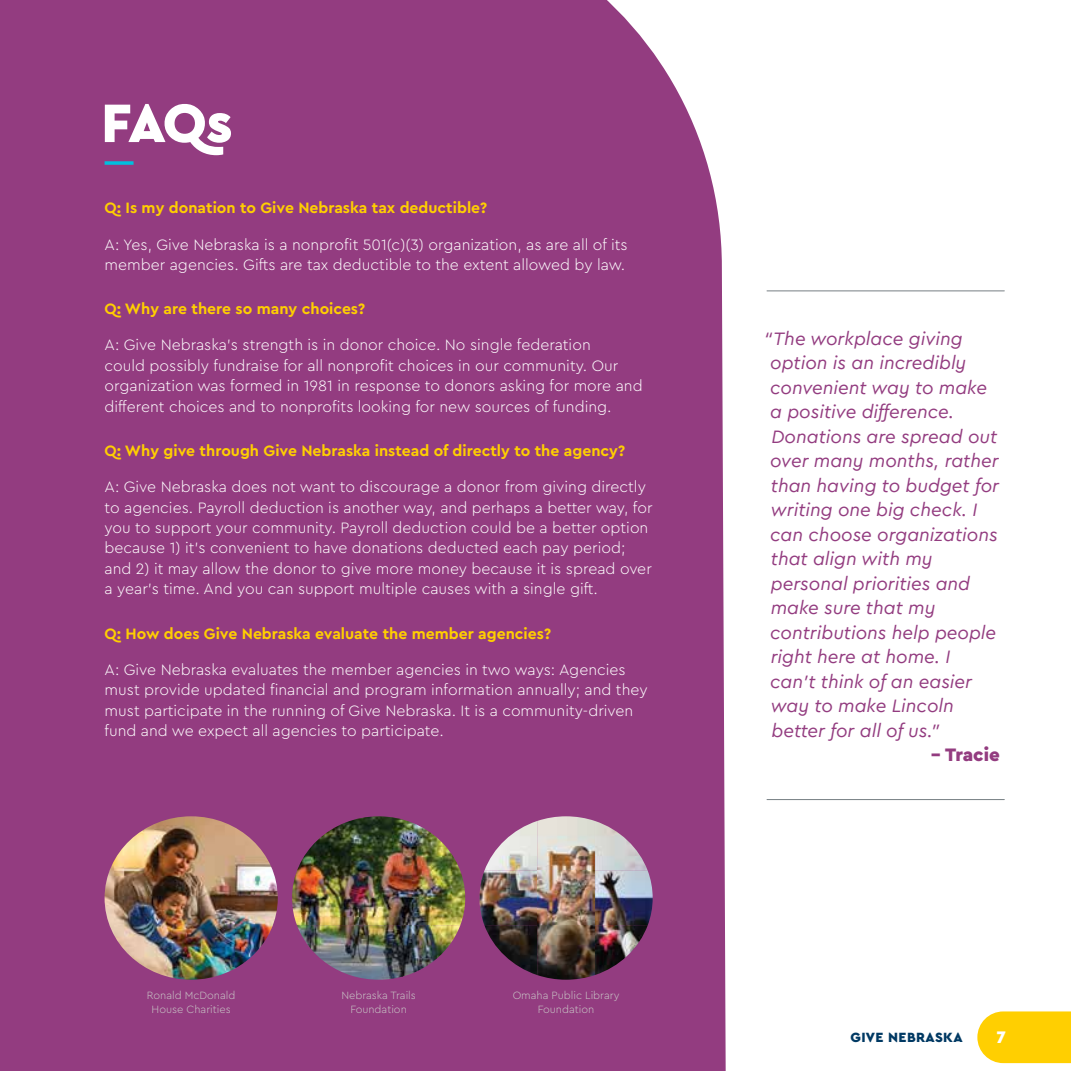
<style>
.page{position:relative;width:1071px;height:1071px;background:#fff}
.page>*{position:absolute;margin:0;border:0;box-sizing:border-box;transform-origin:0 0}
.t1{font:900 56.7px "Cera Pro";color:#fff}
.t2{font:italic 18.9px/24.5px "Cera Pro";color:#933c80}
.t3{font:900 18.9px "Cera Pro";color:#933c80}
.t4{font:900 17.5px "Cera Pro";color:#fff}
.t5{font:300 15.75px/20.5px "Cera Pro";color:#fff}
.t6{font:700 15.75px "Cera Pro";color:#ffcf01}
.t7{font:900 14px "Cera Pro";letter-spacing:.025em;color:#003963}
.t8{font:300 11.03px/13.3px "Cera Pro";color:#c9c7c7;text-align:center}
</style>
<div class="page">
<div style="left:1px;top:0;width:725px;height:1071px;background:#933c80"></div>
<hr style="left:767px;top:291px;width:237px;height:1px;background:#767e83">
<hr style="left:767px;top:799px;width:237px;height:1px;background:#767e83">
<svg style="left:105px;top:161px;width:29px;height:4px"></svg>
<img style="left:484px;top:821px;width:53px;height:50px">
<img style="left:537px;top:816px;width:58px;height:55px">
<img style="left:595px;top:821px;width:53px;height:50px">
<img style="left:479px;top:871px;width:174px;height:54px">
<img style="left:484px;top:925px;width:53px;height:50px">
<img style="left:537px;top:925px;width:58px;height:55px">
<img style="left:595px;top:925px;width:53px;height:50px">
<img style="left:292px;top:816px;width:173px;height:110px">
<img style="left:297px;top:925px;width:163px;height:55px">
<img style="left:105px;top:816px;width:173px;height:164px">
<svg style="left:977px;top:1011px;width:94px;height:52px;background:#ffd213"></svg>
<svg style="left:0;top:0;width:1px;height:1071px"></svg>
<h1 class="t1" style="left:101px;top:85px;width:133px">FAQs</h1>
<p class="t6" style="left:105px;top:198px;width:384px">Q: Is my donation to Give Nebraska tax deductible?</p>
<p class="t5" style="left:105px;top:233px;width:525px">A: Yes, Give Nebraska is a nonprofit 501(c)(3) organization, as are all of its member agencies. Gifts are tax deductible to the extent allowed by law.</p>
<p class="t6" style="left:105px;top:298px;width:262px">Q: Why are there so many choices?</p>
<p class="t5" style="left:105px;top:334px;width:540px">A: Give Nebraska’s strength is in donor choice. No single federation<br>could possibly fundraise for all nonprofit choices in our community. Our organization was formed in 1981 in response to donors asking for more and different choices and to nonprofits looking for new sources of funding.</p>
<p class="t6" style="left:105px;top:440px;width:522px">Q: Why give through Give Nebraska instead of directly to the agency?</p>
<p class="t5" style="left:105px;top:476px;width:550px">A: Give Nebraska does not want to discourage a donor from giving directly to agencies. Payroll deduction is another way, and perhaps a better way, for you to support your community. Payroll deduction could be a better option because 1) it’s convenient to have donations deducted each pay period; and 2) it may allow the donor to give more money because it is spread over a year’s time. And you can support multiple causes with a single gift.</p>
<p class="t6" style="left:105px;top:623px;width:448px">Q: How does Give Nebraska evaluate the member agencies?</p>
<p class="t5" style="left:105px;top:659px;width:545px">A: Give Nebraska evaluates the member agencies in two ways: Agencies must provide updated financial and program information annually; and they must participate in the running of Give Nebraska. It is a community-driven fund and we expect all agencies to participate.</p>
<p class="t8" style="left:147px;top:989px;width:90px">Ronald McDonald<br>House Charities</p>
<p class="t8" style="left:341px;top:989px;width:76px">Nebraska Trails<br>Foundation</p>
<p class="t8" style="left:513px;top:989px;width:108px">Omaha Public Library<br>Foundation</p>
<p class="t2" style="left:770px;top:325px;width:230px;text-indent:-6px">“The workplace giving option is an incredibly convenient way to make a positive difference.<br>Donations are spread out over many months, rather than having to budget for writing one big check. I can choose organizations that align with my personal priorities and make sure that my contributions help people right here at home. I can’t think of an easier way to make Lincoln better for all of us.”</p>
<p class="t3" style="left:931px;top:742px;width:70px">– Tracie</p>
<p class="t7" style="left:851px;top:1028px;width:114px">GIVE NEBRASKA</p>
<p class="t4" style="left:996px;top:1026px;width:11px">7</p>
</div>
